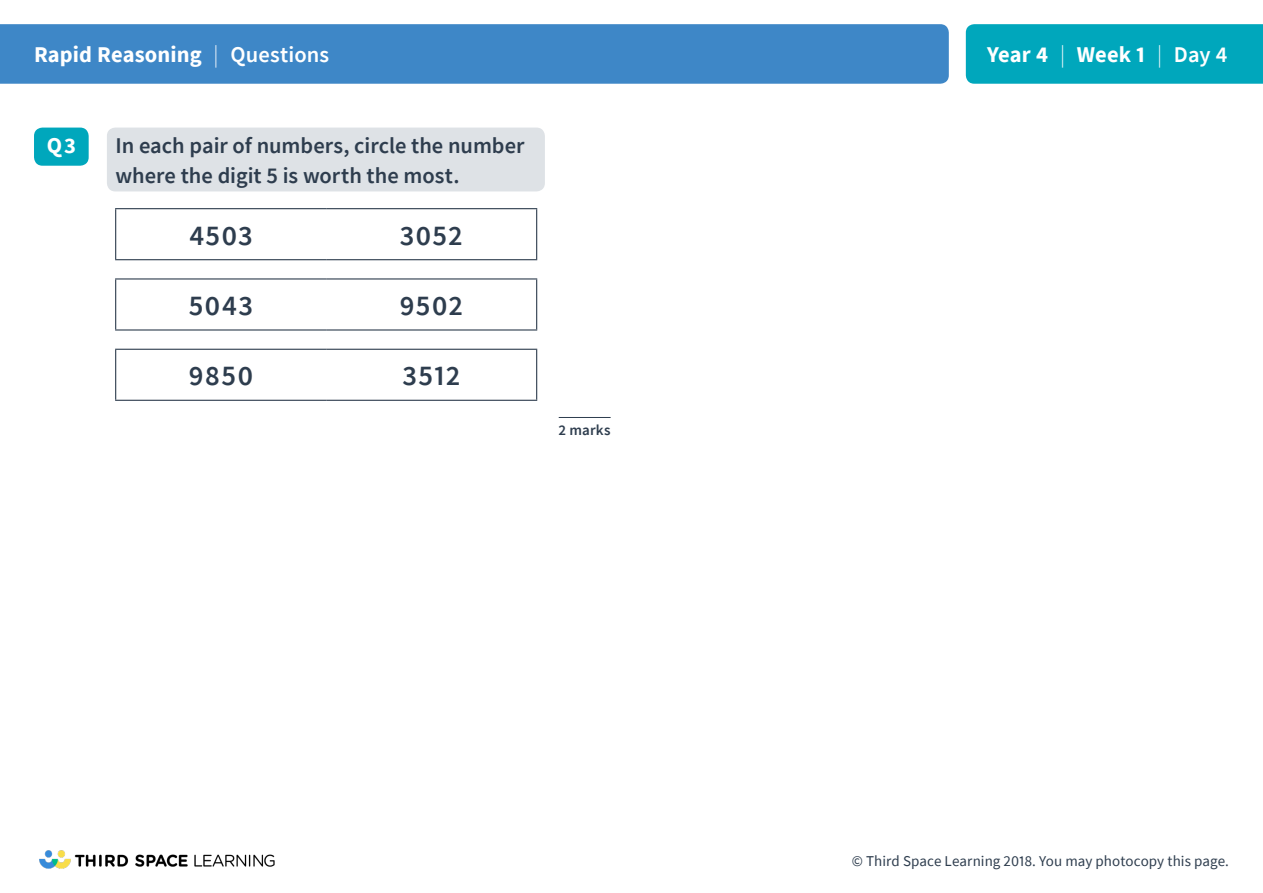
<style>
.page{position:relative;width:1263px;height:893px;background:#fff}
.page>*{position:absolute;margin:0;border:0;box-sizing:border-box;transform-origin:0 0}
.t1{font:600 28.5px "Source Sans Pro";letter-spacing:.04em;color:#2e3d4e}
.Lozenge{font:600 22.5px/30px "Source Sans Pro";color:#2e3d4e}
.t2{font:700 22.5px "Source Sans Pro";letter-spacing:.005em;color:#fff}
.t3{font:15px "Source Sans Pro";letter-spacing:.005em;color:#2e3d4e}
.t4{font:600 15px "Source Sans Pro";letter-spacing:.015em;color:#2e3d4e}
.s1{font-weight:300}
.s2{font-weight:600}
</style>
<div class="page">
<div style="left:34px;top:128px;width:55px;height:38px;background:#00a7bc;border-radius:9px"></div>
<div style="left:107px;top:128px;width:438px;height:63px;background:#dee2e6;border-radius:9px"></div>
<hr style="left:559px;top:417px;width:52px;height:1px;background:#2e3d4e">
<hr style="left:115px;top:208px;width:211px;height:1px;background:#2e3d4e">
<hr style="left:115px;top:209px;width:1px;height:50px;background:#2e3d4e">
<hr style="left:326px;top:208px;width:211px;height:1px;background:#2e3d4e">
<hr style="left:536px;top:209px;width:1px;height:50px;background:#2e3d4e">
<hr style="left:115px;top:259px;width:211px;height:1px;background:#2e3d4e">
<hr style="left:326px;top:259px;width:211px;height:1px;background:#2e3d4e">
<hr style="left:115px;top:278px;width:211px;height:2px;background:#2e3d4e">
<hr style="left:115px;top:280px;width:1px;height:49px;background:#2e3d4e">
<hr style="left:326px;top:278px;width:211px;height:2px;background:#2e3d4e">
<hr style="left:536px;top:280px;width:1px;height:49px;background:#2e3d4e">
<hr style="left:115px;top:329px;width:211px;height:2px;background:#2e3d4e">
<hr style="left:326px;top:329px;width:211px;height:2px;background:#2e3d4e">
<hr style="left:115px;top:349px;width:211px;height:1px;background:#2e3d4e">
<hr style="left:115px;top:350px;width:1px;height:50px;background:#2e3d4e">
<hr style="left:326px;top:349px;width:211px;height:1px;background:#2e3d4e">
<hr style="left:536px;top:350px;width:1px;height:50px;background:#2e3d4e">
<hr style="left:115px;top:400px;width:211px;height:1px;background:#2e3d4e">
<hr style="left:326px;top:400px;width:211px;height:1px;background:#2e3d4e">
<div style="left:966px;top:24px;width:297px;height:60px;background:#00a7bc"></div>
<div style="left:0;top:24px;width:949px;height:60px;background:#3e87c7"></div>
<img style="left:39px;top:850px;width:236px;height:19px">
<p class="t2" style="left:34px;top:39px;width:297px">Rapid Reasoning <span class="s1">|</span> <span class="s2">Questions</span></p>
<p class="t2" style="left:987px;top:39px;width:242px">Year 4 <span class="s1">|</span> Week 1 <span class="s1">|</span> <span class="s2">Day 4</span></p>
<p class="t2" style="left:47px;top:130px;width:31px">Q3</p>
<p class="Lozenge" style="left:115px;top:130px;width:411px">In each pair of numbers, circle the number where the digit 5 is worth the most.</p>
<p class="t1" style="left:189px;top:217px;width:65px">4503</p>
<p class="t1" style="left:400px;top:217px;width:65px">3052</p>
<p class="t1" style="left:189px;top:287px;width:66px">5043</p>
<p class="t1" style="left:400px;top:287px;width:65px">9502</p>
<p class="t1" style="left:188px;top:357px;width:66px">9850</p>
<p class="t1" style="left:402px;top:357px;width:60px">3512</p>
<p class="t4" style="left:559px;top:420px;width:53px">2 marks</p>
<p class="t3" style="left:852px;top:852px;width:379px">© Third Space Learning 2018. You may photocopy this page.</p>
</div>
